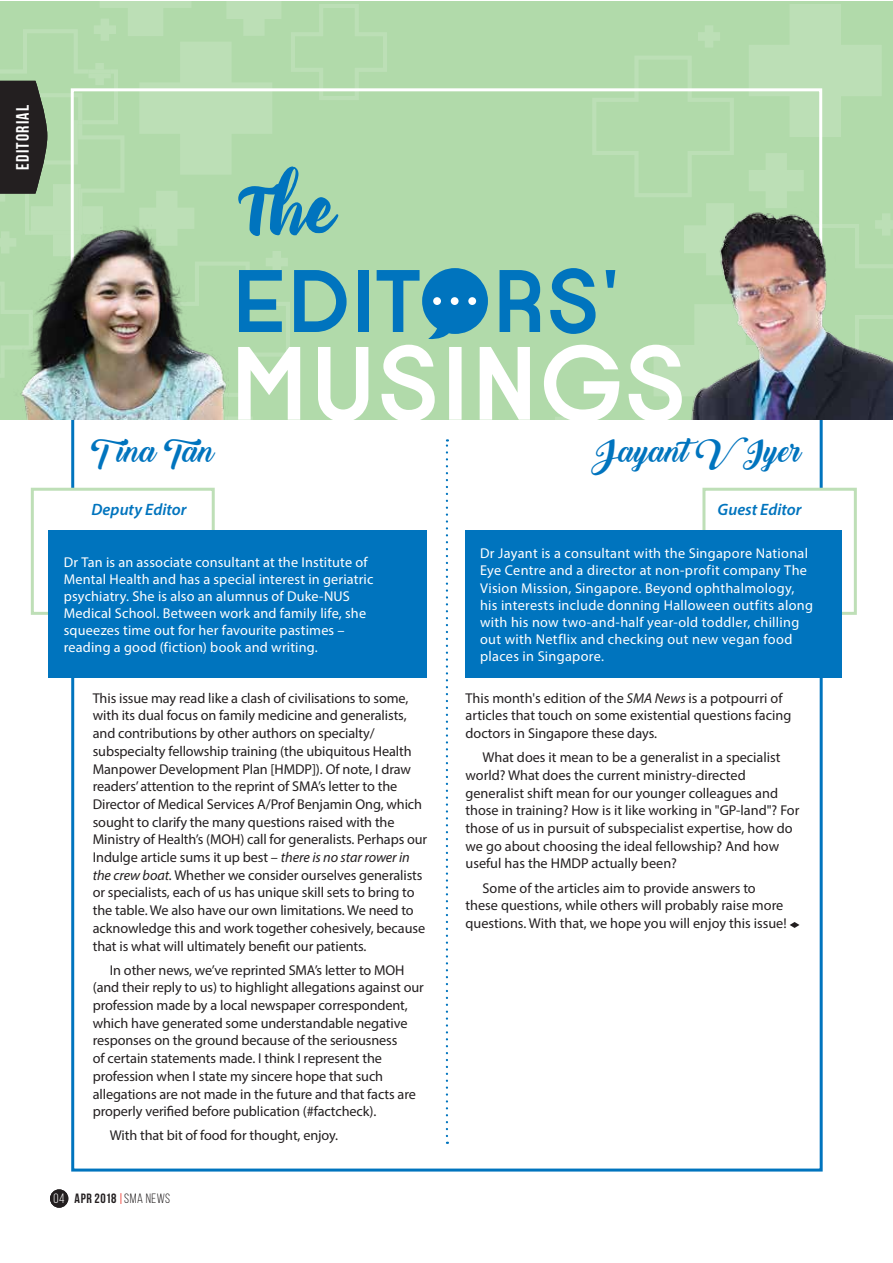
<style>
.page{position:relative;width:893px;height:1263px;background:#fff}
.page>*{position:absolute;margin:0;border:0;box-sizing:border-box;transform-origin:0 0}
.t1{font:30px "Backto Black Demo";letter-spacing:.02em;color:#0074be}
.t2{font:700 18px "Bebas Neue";letter-spacing:.065em;color:#fff}
.t3{font:italic 600 16.5px "Myriad Pro";color:#0074be}
.t4{font:14.25px/17.7px "Myriad Pro";letter-spacing:-.005em;color:#231f20}
.t5{font:14.25px/17.1px "Myriad Pro";letter-spacing:.02em;color:#fff}
.t6{font:13.5px "Bebas Neue";letter-spacing:.04em;color:#231f20}
.s1{font-style:italic}
.s2{color:#fff}
.s3{font-style:inherit}
</style>
<div class="page">
<svg style="left:446px;top:439px;width:2px;height:697px"></svg>
<svg style="left:790px;top:922px;width:9px;height:6px"></svg>
<div style="left:31px;top:488px;width:184px;height:127px;background:#fff;border:3px solid #bedfb7"></div>
<div style="left:48px;top:530px;width:379px;height:148px;background:#0074be"></div>
<div style="left:702px;top:488px;width:155px;height:127px;background:#fff;border:3px solid #bedfb7"></div>
<div style="left:465px;top:530px;width:377px;height:148px;background:#0074be"></div>
<svg style="left:0;top:1px;width:893px;height:421px;background:#a5c7a6"></svg>
<div style="left:50px;top:1189px;width:18px;height:19px;background:#231f20;border-radius:50%"></div>
<p class="t2" style="left:13px;top:170px;width:66px;rotate:-90deg">editorial</p>
<h1 class="t1" style="left:91px;top:434px;width:125px">Tina Tan</h1>
<p class="t3" style="left:91px;top:499px;width:97px">Deputy Editor</p>
<p class="t5" style="left:64px;top:553px;width:311px">Dr Tan is an associate consultant at the Institute of Mental Health and has a special interest in geriatric psychiatry. She is also an alumnus of Duke-NUS Medical School. Between work and family life, she squeezes time out for her favourite pastimes – reading a good (fiction) book and writing.</p>
<p class="t4" style="left:93px;top:689px;width:336px">This issue may read like a clash of civilisations to some, with its dual focus on family medicine and generalists, and contributions by other authors on specialty/ subspecialty fellowship training (the ubiquitous Health Manpower Development Plan [HMDP]). Of note, I draw readers’ attention to the reprint of SMA’s letter to the Director of Medical Services A/Prof Benjamin Ong, which sought to clarify the many questions raised with the Ministry of Health’s (MOH) call for generalists. Perhaps our Indulge article sums it up best – <span class="s1">there is no star rower in the crew boat.</span> Whether we consider ourselves generalists or specialists, each of us has unique skill sets to bring to the table. We also have our own limitations. We need to acknowledge this and work together cohesively, because that is what will ultimately benefit our patients.</p>
<p class="t4" style="left:93px;top:961px;width:333px;text-indent:17px">In other news, we’ve reprinted SMA’s letter to MOH (and their reply to us) to highlight allegations against our profession made by a local newspaper correspondent, which have generated some understandable negative responses on the ground because of the seriousness<br>of certain statements made. I think I represent the profession when I state my sincere hope that such allegations are not made in the future and that facts are properly verified before publication (#factcheck).</p>
<p class="t4" style="left:110px;top:1126px;width:230px">With that bit of food for thought, enjoy.</p>
<p class="t6" style="left:54px;top:1191px;width:118px"><span class="s2">04</span> APR 2018 <span class="s3">SMA NEWS</span></p>
<h1 class="t1" style="left:592px;top:434px;width:211px">JayantV Iyer</h1>
<p class="t3" style="left:718px;top:499px;width:85px">Guest Editor</p>
<p class="t5" style="left:480px;top:545px;width:335px">Dr Jayant is a consultant with the Singapore National Eye Centre and a director at non-profit company The Vision Mission, Singapore. Beyond ophthalmology, his interests include donning Halloween outfits along with his now two-and-half year-old toddler, chilling out with Netflix and checking out new vegan food places in Singapore.</p>
<p class="t4" style="left:465px;top:689px;width:327px">This month's edition of the <span class="s1">SMA News</span> is a potpourri of articles that touch on some existential questions facing doctors in Singapore these days.</p>
<p class="t4" style="left:465px;top:748px;width:335px;text-indent:17px">What does it mean to be a generalist in a specialist world? What does the current ministry-directed generalist shift mean for our younger colleagues and those in training? How is it like working in "GP-land"? For those of us in pursuit of subspecialist expertise, how do we go about choosing the ideal fellowship? And how useful has the HMDP actually been?</p>
<p class="t4" style="left:465px;top:879px;width:323px;text-indent:17px">Some of the articles aim to provide answers to these questions, while others will probably raise more questions. With that, we hope you will enjoy this issue!</p>
</div>
